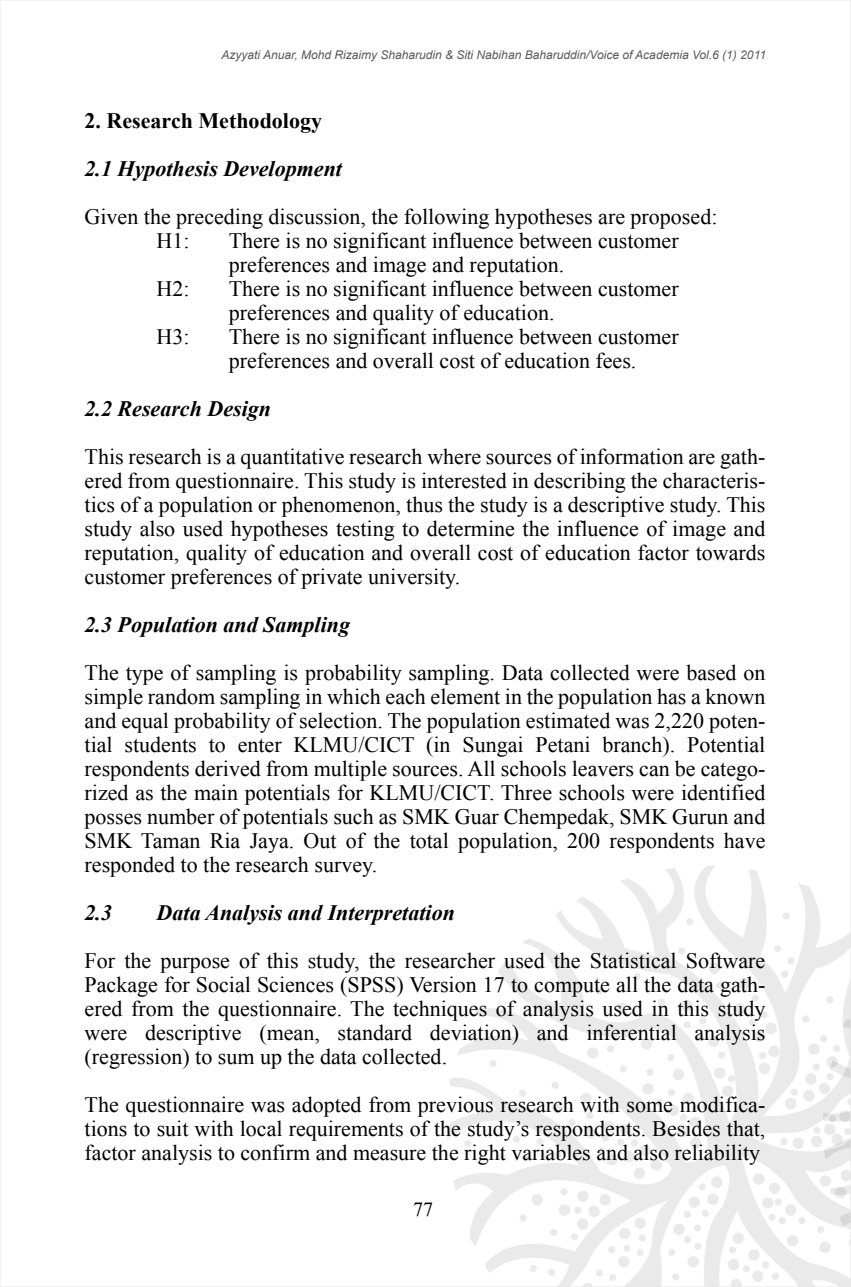
<style>
.page{position:relative;width:851px;height:1287px;background:#fff}
.page>*{position:absolute;margin:0;border:0;box-sizing:border-box;transform-origin:0 0}
.t1{font:22px/24px "Times New Roman";color:#000}
.t2{font:italic 700 22px "Times New Roman";color:#000}
.t3{font:20px "Times New Roman";color:#000}
.t4{font:italic 12px "Arial";color:#595959}
.s1{font-weight:700}
.s2{font-weight:700;font-style:italic}
</style>
<div class="page">
<svg style="left:447px;top:960px;width:65px;height:313px"></svg>
<svg style="left:489px;top:1059px;width:8px;height:9px"></svg>
<svg style="left:497px;top:1153px;width:9px;height:8px"></svg>
<svg style="left:464px;top:1139px;width:8px;height:9px"></svg>
<svg style="left:512px;top:865px;width:336px;height:420px"></svg>
<p class="t4" style="left:221px;top:47px;width:546px">Azyyati Anuar, Mohd Rizaimy Shaharudin &amp; Siti Nabihan Baharuddin/Voice of Academia Vol.6 (1) 2011</p>
<p class="t1" style="left:85px;top:96px;width:634px;line-height:48px"><span class="s1">2. Research Methodology<br></span><span class="s2">2.1 Hypothesis Development<br></span>Given the preceding discussion, the following hypotheses are proposed:</p>
<p class="t1" style="left:157px;top:228px;width:34px">H1:</p>
<p class="t1" style="left:229px;top:228px;width:451px">There is no significant influence between customer preferences and image and reputation.</p>
<p class="t1" style="left:157px;top:276px;width:34px">H2:</p>
<p class="t1" style="left:229px;top:276px;width:451px">There is no significant influence between customer preferences and quality of education.</p>
<p class="t1" style="left:157px;top:324px;width:34px">H3:</p>
<p class="t1" style="left:229px;top:324px;width:451px">There is no significant influence between customer preferences and overall cost of education fees.</p>
<p class="t1" style="left:85px;top:384px;width:682px;line-height:48px"><span class="s2">2.2 Research Design<br></span>This research is a quantitative research where sources of information are gath-</p>
<p class="t1" style="left:85px;top:468px;width:682px;text-align:justify">ered from questionnaire. This study is interested in describing the characteris&shy;tics of a population or phenomenon, thus the study is a descriptive study. This study also used hypotheses testing to determine the influence of image and reputation, quality of education and overall cost of education factor towards customer preferences of private university.</p>
<p class="t1" style="left:85px;top:600px;width:682px;line-height:48px"><span class="s2">2.3 Population and Sampling<br></span>The type of sampling is probability sampling. Data collected were based on</p>
<p class="t1" style="left:85px;top:684px;width:682px;text-align:justify">simple random sampling in which each element in the population has a known and equal probability of selection. The population estimated was 2,220 poten&shy;tial students to enter KLMU/CICT (in Sungai Petani branch). Potential respondents derived from multiple sources. All schools leavers can be catego&shy;rized as the main potentials for KLMU/CICT. Three schools were identified posses number of potentials such as SMK Guar Chempedak, SMK Gurun and SMK Taman Ria Jaya. Out of the total population, 200 respondents have responded to the research survey.</p>
<p class="t2" style="left:85px;top:897px;width:29px">2.3</p>
<p class="t1" style="left:85px;top:888px;width:682px;line-height:48px;text-indent:72px"><span class="s2">Data Analysis and Interpretation<br></span>For the purpose of this study, the researcher used the Statistical Software</p>
<p class="t1" style="left:85px;top:972px;width:682px;text-align:justify">Package for Social Sciences (SPSS) Version 17 to compute all the data gath&shy;ered from the questionnaire. The techniques of analysis used in this study were descriptive (mean, standard deviation) and inferential analysis (regression) to sum up the data collected.</p>
<p class="t1" style="left:85px;top:1092px;width:682px;text-align:justify">The questionnaire was adopted from previous research with some modifica&shy;tions to suit with local requirements of the study’s respondents. Besides that, factor analysis to confirm and measure the right variables and also reliability</p>
<p class="t3" style="left:413px;top:1196px;width:21px">77</p>
</div>
